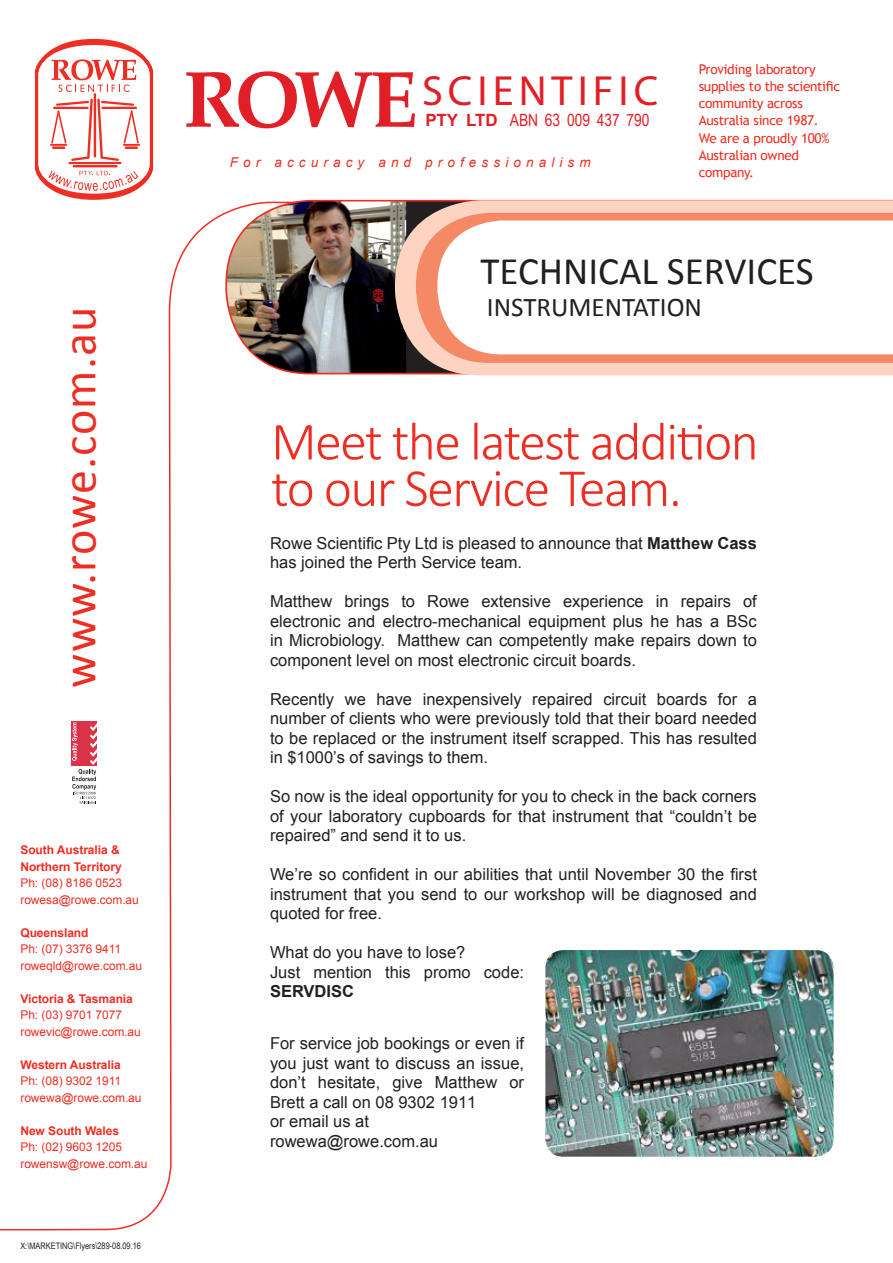
<style>
.page{position:relative;width:893px;height:1263px;background:#fff}
.page>*{position:absolute;margin:0;border:0;box-sizing:border-box;transform-origin:0 0}
.t1{font:300 54px/46.5px "Calibri";letter-spacing:-.03em;color:#ee2e22}
.t2{font:48px "Calibri";letter-spacing:.02em;color:#ee2e22}
.t3{font:42.3px "Tw Cen";letter-spacing:.12em;color:#e11f27}
.t4{font:39px "Calibri";color:#231f20}
.t5{font:27px "Calibri";color:#231f20}
.t6{font:16.95px "Arial Narrow";letter-spacing:-.005em;color:#e11f27}
.t7{font:16.5px/19.5px "Arial";color:#231f20;text-align:justify}
.t8{font:13.5px/17.2px "Trebuchet MS";letter-spacing:-.02em;color:#ee2e22}
.t9{font:italic 13.5px "Arial";letter-spacing:.38em;color:#ee2e22}
.t10{font:12px "Arial";letter-spacing:-.005em;color:#ee2e22}
.t11{font:700 12px/16.5px "Arial";letter-spacing:-.005em;color:#ee2e22}
.t12{font:9px "Arial Narrow";color:#231f20}
.s1{font-family:"Palatino Linotype";font-weight:700;font-size:78.9px}
.s2{font-family:"Arial";font-weight:700}
.s3{font-weight:700}
</style>
<div class="page">
<svg style="left:36px;top:212px;width:334px;height:1019px"></svg>
<div style="left:70px;top:719px;width:28px;height:91px;background:#fff"></div>
<div style="left:71px;top:721px;width:26px;height:44px;background:#da3347"></div>
<svg style="left:72px;top:722px;width:25px;height:82px"></svg>
<img style="left:225px;top:200px;width:170px;height:174px">
<svg style="left:395px;top:200px;width:498px;height:175px;background:#dbb6a6"></svg>
<svg style="left:416px;top:213px;width:477px;height:150px;background:#f19576"></svg>
<svg style="left:437px;top:220px;width:456px;height:134px"></svg>
<svg style="left:35px;top:39px;width:118px;height:161px"></svg>
<hr style="left:0;top:1229px;width:37px;height:1px;background:#ee2e22">
<img style="left:545px;top:950px;width:288px;height:207px">
<p class="t2" style="left:49px;top:688px;width:382px;rotate:-90deg">www.rowe.com.au</p>
<p class="t11" style="left:20px;top:842px;width:103px">South Australia &amp;<br>Northern Territory</p>
<p class="t10" style="left:20px;top:875px;width:103px">Ph: (08) 8186 0523</p>
<p class="t10" style="left:20px;top:892px;width:120px">rowesa@rowe.com.au</p>
<p class="t11" style="left:20px;top:925px;width:70px">Queensland</p>
<p class="t10" style="left:20px;top:941px;width:102px">Ph: (07) 3376 9411</p>
<p class="t10" style="left:20px;top:958px;width:123px">roweqld@rowe.com.au</p>
<p class="t11" style="left:20px;top:991px;width:114px">Victoria &amp; Tasmania</p>
<p class="t10" style="left:20px;top:1007px;width:103px">Ph: (03) 9701 7077</p>
<p class="t10" style="left:20px;top:1024px;width:122px">rowevic@rowe.com.au</p>
<p class="t11" style="left:20px;top:1057px;width:102px">Western Australia</p>
<p class="t10" style="left:20px;top:1073px;width:102px">Ph: (08) 9302 1911</p>
<p class="t10" style="left:20px;top:1090px;width:123px">rowewa@rowe.com.au</p>
<p class="t11" style="left:20px;top:1123px;width:100px">New South Wales</p>
<p class="t10" style="left:20px;top:1139px;width:103px">Ph: (02) 9603 1205</p>
<p class="t10" style="left:20px;top:1156px;width:129px">rowensw@rowe.com.au</p>
<p class="t12" style="left:20px;top:1239px;width:122px">X:\MARKETING\Flyers\289-08.09.16</p>
<p class="t3" style="left:184px;top:65px;width:476px"><span class="s1">ROWE</span>SCIENTIFIC</p>
<p class="t6" style="left:425px;top:107px;width:226px"><span class="s2">PTY LTD</span> ABN 63 009 437 790</p>
<p class="t9" style="left:230px;top:154px;width:362px">For accuracy and professionalism</p>
<p class="t8" style="left:699px;top:60px;width:143px">Providing laboratory supplies to the scientific community across<br>Australia since 1987.</p>
<p class="t8" style="left:699px;top:129px;width:132px">We are a proudly 100%<br>Australian owned company.</p>
<p class="t4" style="left:480px;top:247px;width:335px">TECHNICAL SERVICES</p>
<p class="t5" style="left:487px;top:290px;width:217px">INSTRUMENTATION</p>
<p class="t1" style="left:271px;top:418px;width:489px">Meet the latest addition to our Service Team.</p>
<p class="t7" style="left:270px;top:533px;width:488px">Rowe Scientific Pty Ltd is pleased to announce that <span class="s3">Matthew Cass </span>has joined the Perth Service team.</p>
<p class="t7" style="left:270px;top:592px;width:488px">Matthew brings to Rowe extensive experience in repairs of electronic and electro-mechanical equipment plus he has a BSc in Microbiology. Matthew can competently make repairs down to component level on most electronic circuit boards.</p>
<p class="t7" style="left:270px;top:689px;width:488px">Recently we have inexpensively repaired circuit boards for a number of clients who were previously told that their board needed to be replaced or the instrument itself scrapped. This has resulted in $1000’s of savings to them.</p>
<p class="t7" style="left:270px;top:787px;width:488px">So now is the ideal opportunity for you to check in the back corners of your laboratory cupboards for that instrument that “couldn’t be repaired” and send it to us.</p>
<p class="t7" style="left:270px;top:865px;width:488px">We’re so confident in our abilities that until November 30 the first instrument that you send to our workshop will be diagnosed and quoted for free.</p>
<p class="t7" style="left:270px;top:943px;width:197px">What do you have to lose?</p>
<p class="t7" style="left:270px;top:962px;width:256px">Just mention this promo code:<br><span class="s3">SERVDISC</span></p>
<p class="t7" style="left:270px;top:1034px;width:256px">For service job bookings or even if you just want to discuss an issue, don’t hesitate, give Matthew or Brett a call on 08 9302 1911</p>
<p class="t7" style="left:270px;top:1112px;width:101px">or email us at</p>
<p class="t7" style="left:270px;top:1131px;width:170px">rowewa@rowe.com.au</p>
</div>
